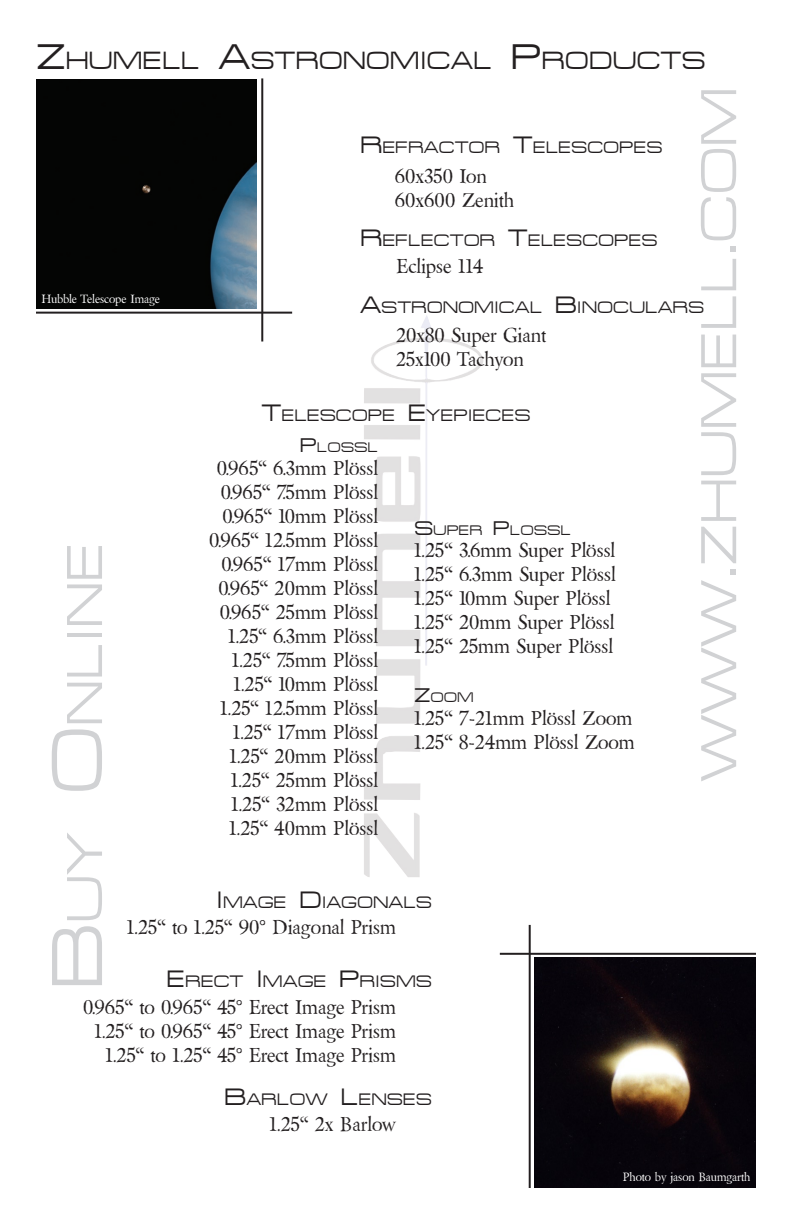
<style>
.page{position:relative;width:792px;height:1224px;background:#fff}
.page>*{position:absolute;margin:0;border:0;box-sizing:border-box;transform-origin:0 0}
.t1{font:50.4px "Federation";color:#d1d2d4}
.t2{font:25.2px "Federation";color:#231f20}
.t3{font:20px "Berylium";color:#231f20}
.t4{font:16.8px "Federation";color:#231f20}
.t5{font:14px "Federation";color:#231f20}
.t6{font:12px "Berylium";color:#fff}
.s1{font-size:36px}
.s2{font-size:72px}
.s3{font-size:24px}
.s4{font-size:20px}
</style>
<div class="page">
<img style="left:364px;top:315px;width:120px;height:562px">
<img style="left:36px;top:80px;width:221px;height:229px">
<hr style="left:261px;top:78px;width:2px;height:264px;background:#231f20">
<hr style="left:36px;top:312px;width:256px;height:2px;background:#231f20">
<img style="left:535px;top:958px;width:221px;height:230px">
<hr style="left:529px;top:925px;width:2px;height:263px;background:#231f20">
<hr style="left:500px;top:953px;width:256px;height:2px;background:#231f20">
<p class="t2" style="left:36px;top:46px;width:671px"><span class="s1">Z</span>HUMELL <span class="s1">A</span>STRONOMICAL <span class="s1">P</span>RODUCTS</p>
<p class="t1" style="left:690px;top:782px;width:696px;rotate:-90deg">WWW<span class="s2">.</span>ZHUMELL<span class="s2">.</span>COM</p>
<p class="t4" style="left:360px;top:138px;width:304px"><span class="s3">R</span>EFRACTOR <span class="s3">T</span>ELESCOPES</p>
<p class="t3" style="left:395px;top:164px;width:94px">60x350 Ion</p>
<p class="t3" style="left:395px;top:188px;width:121px">60x600 Zenith</p>
<p class="t4" style="left:360px;top:231px;width:299px"><span class="s3">R</span>EFLECTOR <span class="s3">T</span>ELESCOPES</p>
<p class="t3" style="left:396px;top:254px;width:89px">Eclipse 114</p>
<p class="t4" style="left:360px;top:297px;width:346px"><span class="s3">A</span>STRONOMICAL <span class="s3">B</span>INOCULARS</p>
<p class="t3" style="left:396px;top:323px;width:152px">20x80 Super Giant</p>
<p class="t3" style="left:396px;top:347px;width:129px">25x100 Tachyon</p>
<p class="t6" style="left:42px;top:291px;width:120px">Hubble Telescope Image</p>
<p class="t4" style="left:261px;top:405px;width:271px"><span class="s3">T</span>ELESCOPE <span class="s3">E</span>YEPIECES</p>
<p class="t3" style="left:217px;top:457px;width:163px">0.965“ 6.3mm Plössl</p>
<p class="t3" style="left:221px;top:481px;width:159px">0.965“ 7.5mm Plössl</p>
<p class="t3" style="left:222px;top:505px;width:157px">0.965“ 10mm Plössl</p>
<p class="t3" style="left:209px;top:529px;width:170px">0.965“ 12.5mm Plössl</p>
<p class="t3" style="left:222px;top:553px;width:158px">0.965“ 17mm Plössl</p>
<p class="t3" style="left:218px;top:577px;width:161px">0.965“ 20mm Plössl</p>
<p class="t3" style="left:220px;top:601px;width:160px">0.965“ 25mm Plössl</p>
<p class="t3" style="left:228px;top:625px;width:151px">1.25“ 6.3mm Plössl</p>
<p class="t3" style="left:232px;top:649px;width:148px">1.25“ 7.5mm Plössl</p>
<p class="t3" style="left:233px;top:673px;width:146px">1.25“ 10mm Plössl</p>
<p class="t3" style="left:220px;top:697px;width:159px">1.25“ 12.5mm Plössl</p>
<p class="t3" style="left:233px;top:721px;width:147px">1.25“ 17mm Plössl</p>
<p class="t3" style="left:230px;top:745px;width:150px">1.25“ 20mm Plössl</p>
<p class="t3" style="left:231px;top:769px;width:149px">1.25“ 25mm Plössl</p>
<p class="t3" style="left:231px;top:793px;width:148px">1.25“ 32mm Plössl</p>
<p class="t3" style="left:229px;top:817px;width:150px">1.25“ 40mm Plössl</p>
<p class="t5" style="left:300px;top:439px;width:80px"><span class="s4">P</span>LOSSL</p>
<p class="t5" style="left:414px;top:522px;width:159px"><span class="s4">S</span>UPER <span class="s4">P</span>LOSSL</p>
<p class="t3" style="left:414px;top:539px;width:203px">1.25“ 3.6mm Super Plössl</p>
<p class="t3" style="left:414px;top:563px;width:203px">1.25“ 6.3mm Super Plössl</p>
<p class="t3" style="left:414px;top:587px;width:198px">1.25“ 10mm Super Plössl</p>
<p class="t3" style="left:414px;top:611px;width:202px">1.25“ 20mm Super Plössl</p>
<p class="t3" style="left:414px;top:635px;width:201px">1.25“ 25mm Super Plössl</p>
<p class="t1" style="left:56px;top:990px;width:448px;rotate:-90deg"><span class="s2">B</span>UY <span class="s2">O</span>NLINE</p>
<p class="t5" style="left:414px;top:690px;width:61px"><span class="s4">Z</span>OOM</p>
<p class="t3" style="left:414px;top:706px;width:220px">1.25“ 7-21mm Plössl Zoom</p>
<p class="t3" style="left:414px;top:730px;width:222px">1.25“ 8-24mm Plössl Zoom</p>
<p class="t4" style="left:216px;top:893px;width:217px"><span class="s3">I</span>MAGE <span class="s3">D</span>IAGONALS</p>
<p class="t3" style="left:127px;top:915px;width:271px">1.25“ to 1.25“ 90° Diagonal Prism</p>
<p class="t4" style="left:166px;top:972px;width:267px"><span class="s3">E</span>RECT <span class="s3">I</span>MAGE <span class="s3">P</span>RISMS</p>
<p class="t3" style="left:83px;top:996px;width:314px">0.965“ to 0.965“ 45° Erect Image Prism</p>
<p class="t3" style="left:94px;top:1020px;width:303px">1.25“ to 0.965“ 45° Erect Image Prism</p>
<p class="t3" style="left:106px;top:1044px;width:292px">1.25“ to 1.25“ 45° Erect Image Prism</p>
<p class="t4" style="left:224px;top:1089px;width:209px"><span class="s3">B</span>ARLOW <span class="s3">L</span>ENSES</p>
<p class="t3" style="left:270px;top:1112px;width:128px">1.25“ 2x Barlow</p>
<p class="t6" style="left:623px;top:1169px;width:129px">Photo by jason Baumgarth</p>
</div>
